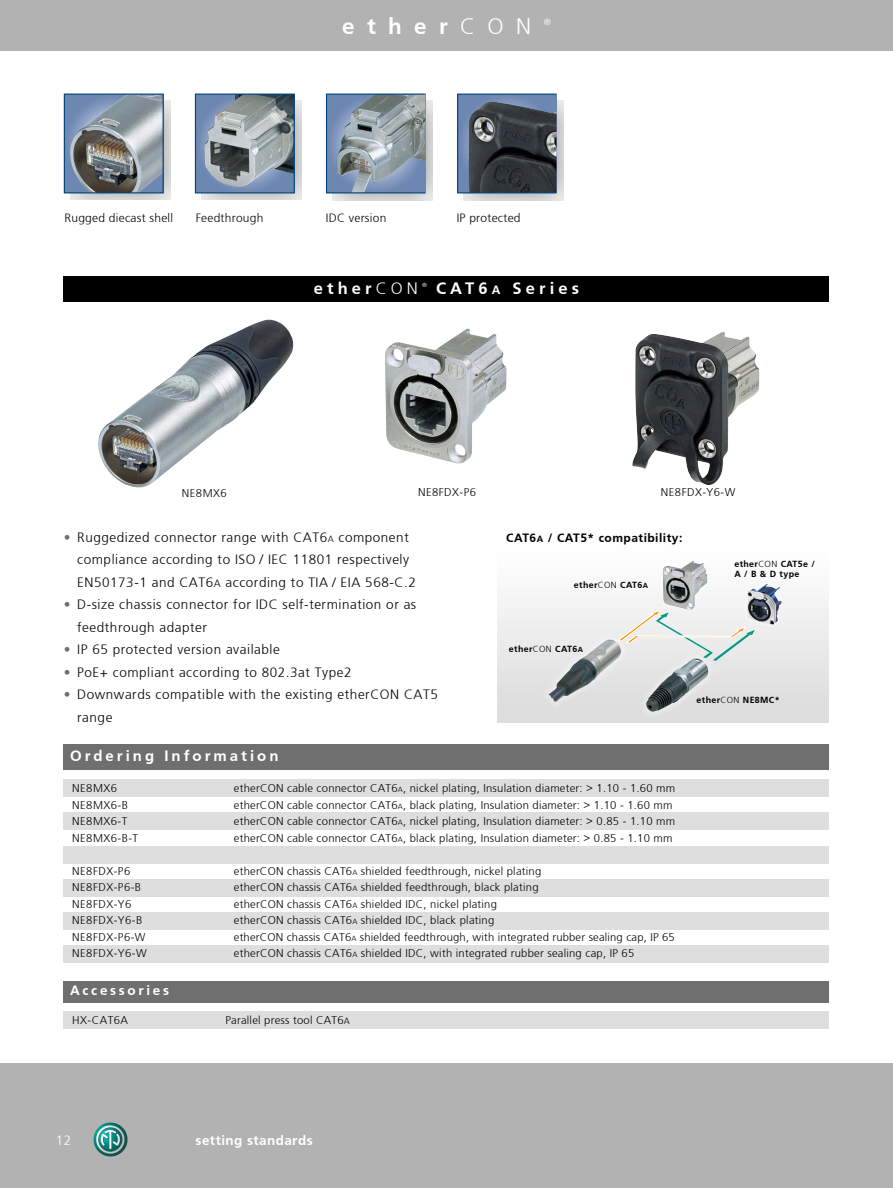
<style>
.page{position:relative;width:893px;height:1188px;background:#fff}
.page>*{position:absolute;margin:0;border:0;box-sizing:border-box;transform-origin:0 0}
.t1{font:700 22.5px "Frutiger";letter-spacing:.55em;color:#fff}
.t2{font:700 16.5px "Frutiger";letter-spacing:.25em;color:#fff}
.t3{font:700 15px "Frutiger";letter-spacing:.2em;color:#fff}
.t4{font:300 13.5px/22.5px "Frutiger";letter-spacing:.04em;color:#000}
.t5{font:700 13.5px "Frutiger";letter-spacing:.04em;color:#fff}
.t6{font:700 13.5px "Frutiger";letter-spacing:.2em;color:#fff}
.t7{font:300 13.5px "Frutiger";color:#fff}
.t8{font:300 12px "Frutiger";letter-spacing:.02em;color:#000}
.t9{font:700 12px "Frutiger";letter-spacing:.04em;color:#000}
.t10{font:300 11.25px "Frutiger";letter-spacing:.02em;color:#000}
.t11{font:300 11.25px "Frutiger";letter-spacing:.04em;color:#000}
.t12{font:300 9px "Frutiger";color:#fff}
.t13{font:700 8.85px/10.6px "Frutiger";letter-spacing:.04em;color:#000}
.t14{font:300 6px "Frutiger";color:#fff}
.s1{font-weight:300}
.s2{font-size:12px}
.s3{color:#706f6f}
.s4{font-size:9px}
.s5{font-size:10.5px}
.s6{font-size:7.2px}
.s7{font-size:7.5px}
</style>
<div class="page">
<div style="left:0;top:0;width:893px;height:51px;background:#b2b2b2"></div>
<div style="left:0;top:1063px;width:893px;height:125px;background:#b2b2b2"></div>
<img style="left:94px;top:1123px;width:33px;height:33px">
<div style="left:497px;top:527px;width:332px;height:196px;background:linear-gradient(to bottom,#fff,#dbdbdb)"></div>
<div style="left:64px;top:946px;width:765px;height:17px;background:#dedede"></div>
<img style="left:332px;top:100px;width:100px;height:100px">
<img style="left:464px;top:100px;width:100px;height:100px">
<svg style="left:328px;top:96px;width:9px;height:95px"></svg>
<img style="left:337px;top:96px;width:87px;height:95px">
<div style="left:326px;top:94px;width:100px;height:99px;border:1px solid #004279"></div>
<svg style="left:459px;top:96px;width:96px;height:95px"></svg>
<img style="left:468px;top:102px;width:87px;height:89px">
<div style="left:457px;top:94px;width:100px;height:99px;border:1px solid #004279"></div>
<img style="left:201px;top:100px;width:100px;height:100px">
<div style="left:195px;top:94px;width:99px;height:99px;background:linear-gradient(to right,#7089b3,#6e88b2)"></div>
<img style="left:205px;top:96px;width:88px;height:91px">
<div style="left:195px;top:94px;width:100px;height:99px;border:1px solid #004279"></div>
<img style="left:98px;top:320px;width:196px;height:168px">
<img style="left:385px;top:329px;width:122px;height:135px">
<img style="left:70px;top:100px;width:100px;height:100px">
<div style="left:64px;top:94px;width:99px;height:99px;background:#6c87b1"></div>
<img style="left:69px;top:96px;width:93px;height:95px">
<div style="left:64px;top:94px;width:100px;height:99px;border:1px solid #004279"></div>
<div style="left:660px;top:558px;width:50px;height:55px;background:#fff"></div>
<img style="left:663px;top:561px;width:44px;height:49px">
<div style="left:744px;top:581px;width:40px;height:47px;background:#f7f7f7"></div>
<img style="left:747px;top:584px;width:35px;height:41px">
<div style="left:640px;top:652px;width:74px;height:66px;background:#dedede"></div>
<svg style="left:541px;top:610px;width:214px;height:102px"></svg>
<div style="left:64px;top:744px;width:765px;height:26px;background:#706f6f"></div>
<div style="left:64px;top:981px;width:765px;height:21px;background:#706f6f"></div>
<div style="left:64px;top:780px;width:765px;height:17px;background:#dedede"></div>
<div style="left:64px;top:1012px;width:765px;height:17px;background:#dedede"></div>
<div style="left:64px;top:813px;width:765px;height:17px;background:#dedede"></div>
<div style="left:64px;top:846px;width:765px;height:17px;background:#dedede"></div>
<div style="left:64px;top:879px;width:765px;height:17px;background:#dedede"></div>
<div style="left:64px;top:912px;width:765px;height:17px;background:#dedede"></div>
<img style="left:632px;top:332px;width:127px;height:153px">
<div style="left:64px;top:276px;width:765px;height:26px;background:#000"></div>
<h1 class="t1" style="left:342px;top:13px;width:191px">ether<span class="s1">CON</span></h1>
<p class="t12" style="left:544px;top:17px;width:9px">®</p>
<p class="t8" style="left:65px;top:211px;width:110px">Rugged diecast shell</p>
<p class="t8" style="left:196px;top:211px;width:69px">Feedthrough</p>
<p class="t8" style="left:326px;top:211px;width:62px">IDC version</p>
<p class="t8" style="left:457px;top:211px;width:65px">IP protected</p>
<h2 class="t2" style="left:314px;top:279px;width:106px">ether<span class="s1">CON</span></h2>
<p class="t14" style="left:422px;top:282px;width:6px">®</p>
<h2 class="t2" style="left:436px;top:279px;width:145px">CAT6<span class="s2">A</span> Series</h2>
<p class="t10" style="left:182px;top:487px;width:46px">NE8MX6</p>
<p class="t11" style="left:418px;top:486px;width:59px">NE8FDX-P6</p>
<p class="t11" style="left:661px;top:486px;width:76px">NE8FDX-Y6-W</p>
<p class="t4" style="left:77px;top:526px;width:340px;text-indent:-13px"><span class="s3">•</span> Ruggedized connector range with CAT6<span class="s4">A</span> component compliance according to ISO / IEC 11801 respectively<br>EN50173-1 and CAT6<span class="s5">A</span> according to TIA / EIA 568-C.2</p>
<p class="t4" style="left:77px;top:593px;width:340px;text-indent:-14px"><span class="s3">•</span> D-size chassis connector for IDC self-termination or as feedthrough adapter</p>
<p class="t4" style="left:64px;top:638px;width:218px"><span class="s3">•</span> IP 65 protected version available</p>
<p class="t4" style="left:64px;top:661px;width:289px"><span class="s3">•</span> PoE+ compliant according to 802.3at Type2</p>
<p class="t4" style="left:77px;top:683px;width:362px;text-indent:-14px"><span class="s3">•</span> Downwards compatible with the existing etherCON CAT5 range</p>
<h3 class="t3" style="left:70px;top:747px;width:210px">Ordering Information</h3>
<p class="t9" style="left:506px;top:531px;width:178px">CAT6<span class="s4">A</span> / CAT5* compatibility:</p>
<p class="t13" style="left:574px;top:580px;width:76px">ether<span class="s1">CON</span> CAT6<span class="s6">A</span></p>
<p class="t13" style="left:509px;top:643px;width:76px">ether<span class="s1">CON</span> CAT6<span class="s6">A</span></p>
<p class="t10" style="left:72px;top:782px;width:46px">NE8MX6</p>
<p class="t10" style="left:234px;top:782px;width:443px">etherCON cable connector CAT6<span class="s7">A</span>, nickel plating, Insulation diameter: &gt; 1.10 - 1.60 mm</p>
<p class="t10" style="left:72px;top:798px;width:57px">NE8MX6-B</p>
<p class="t10" style="left:234px;top:798px;width:440px">etherCON cable connector CAT6<span class="s7">A</span>, black plating, Insulation diameter: &gt; 1.10 - 1.60 mm</p>
<p class="t10" style="left:72px;top:815px;width:57px">NE8MX6-T</p>
<p class="t10" style="left:234px;top:815px;width:443px">etherCON cable connector CAT6<span class="s7">A</span>, nickel plating, Insulation diameter: &gt; 0.85 - 1.10 mm</p>
<p class="t10" style="left:72px;top:831px;width:67px">NE8MX6-B-T</p>
<p class="t10" style="left:234px;top:831px;width:440px">etherCON cable connector CAT6<span class="s7">A</span>, black plating, Insulation diameter: &gt; 0.85 - 1.10 mm</p>
<p class="t11" style="left:72px;top:864px;width:59px">NE8FDX-P6</p>
<p class="t10" style="left:234px;top:864px;width:309px">etherCON chassis CAT6<span class="s7">A</span> shielded feedthrough, nickel plating</p>
<p class="t11" style="left:72px;top:881px;width:70px">NE8FDX-P6-B</p>
<p class="t10" style="left:234px;top:881px;width:306px">etherCON chassis CAT6<span class="s7">A</span> shielded feedthrough, black plating</p>
<p class="t11" style="left:72px;top:897px;width:61px">NE8FDX-Y6</p>
<p class="t10" style="left:234px;top:897px;width:265px">etherCON chassis CAT6<span class="s7">A</span> shielded IDC, nickel plating</p>
<p class="t11" style="left:72px;top:914px;width:72px">NE8FDX-Y6-B</p>
<p class="t10" style="left:234px;top:914px;width:262px">etherCON chassis CAT6<span class="s7">A</span> shielded IDC, black plating</p>
<p class="t11" style="left:72px;top:930px;width:75px">NE8FDX-P6-W</p>
<p class="t10" style="left:234px;top:930px;width:442px">etherCON chassis CAT6<span class="s7">A</span> shielded feedthrough, with integrated rubber sealing cap, IP 65</p>
<p class="t11" style="left:72px;top:947px;width:76px">NE8FDX-Y6-W</p>
<p class="t10" style="left:234px;top:947px;width:402px">etherCON chassis CAT6<span class="s7">A</span> shielded IDC, with integrated rubber sealing cap, IP 65</p>
<p class="t6" style="left:70px;top:983px;width:100px">Accessories</p>
<p class="t10" style="left:72px;top:1014px;width:57px">HX-CAT6A</p>
<p class="t10" style="left:225px;top:1014px;width:126px">Parallel press tool CAT6<span class="s4">A</span></p>
<p class="t13" style="left:734px;top:558px;width:82px">ether<span class="s1">CON</span> CAT5e /<br>A / B &amp; D type</p>
<p class="t13" style="left:697px;top:695px;width:85px">ether<span class="s1">CON</span> NE8MC*</p>
<p class="t7" style="left:56px;top:1132px;width:17px">12</p>
<p class="t5" style="left:196px;top:1132px;width:119px">setting standards</p>
</div>
